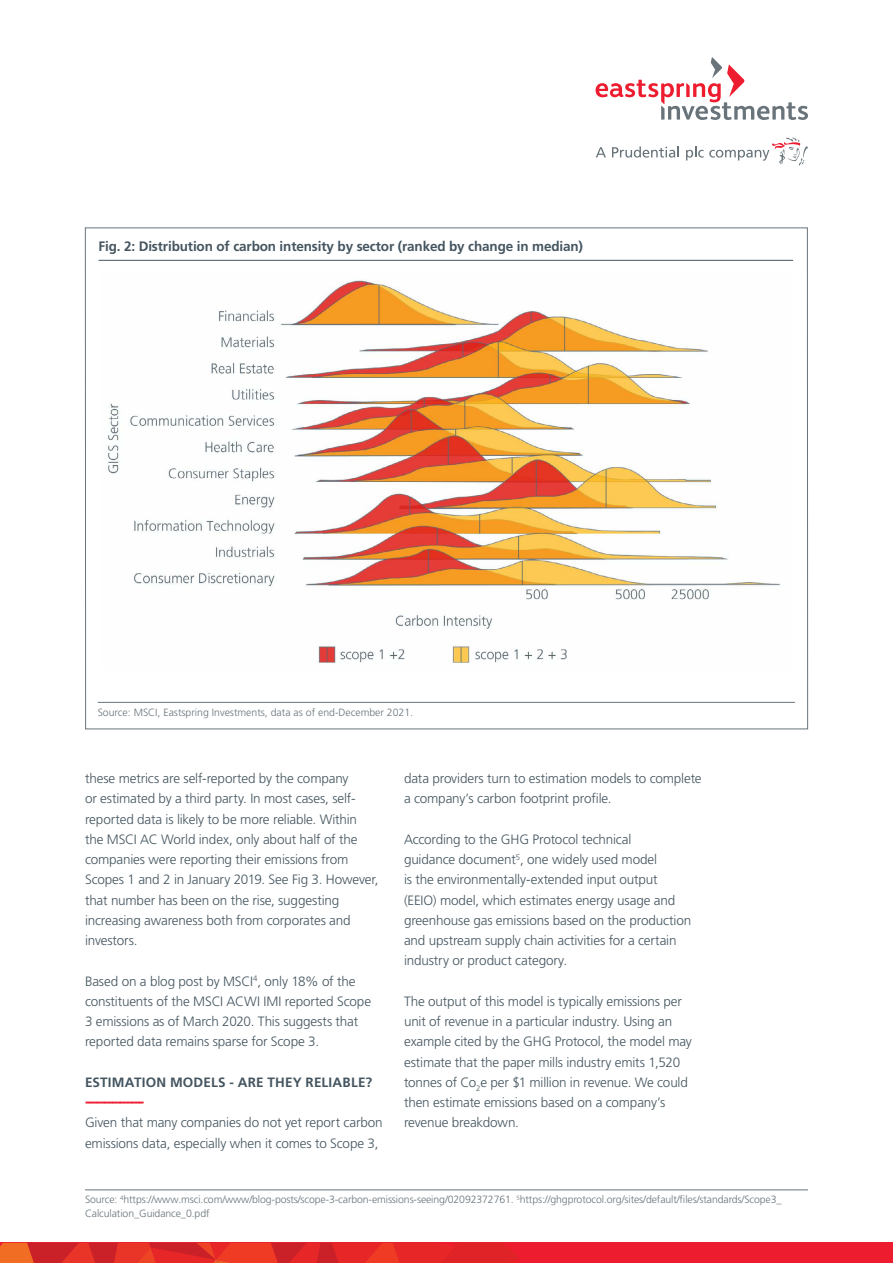
<style>
.page{position:relative;width:893px;height:1263px;background:#fff}
.page>*{position:absolute;margin:0;border:0;box-sizing:border-box;transform-origin:0 0}
.t1{font:700 16.5px "Frutiger LT Std";color:#ed1c2e}
.t2{font:700 13.65px "Frutiger LT Std";letter-spacing:-.01em;color:#455560}
.t3{font:300 13.5px/20.2px "Frutiger LT Pro";letter-spacing:-.01em;color:#455560}
.t4{font:700 13.5px "Frutiger LT Std";letter-spacing:.015em;color:#455560}
.t5{font:300 10.5px/13.5px "Frutiger LT Pro";letter-spacing:-.01em;color:#68737a}
</style>
<div class="page">
<div style="left:0;top:1243px;width:893px;height:20px;background:#ed1c2e"></div>
<svg style="left:0;top:1243px;width:519px;height:20px"></svg>
<svg style="left:596px;top:57px;width:212px;height:63px"></svg>
<svg style="left:596px;top:147px;width:10px;height:10px"></svg>
<svg style="left:612px;top:146px;width:67px;height:12px"></svg>
<svg style="left:686px;top:137px;width:122px;height:29px"></svg>
<hr style="left:99px;top:260px;width:694px;height:1px;background:#455560">
<hr style="left:98px;top:702px;width:697px;height:1px;background:#68737a">
<img style="left:108px;top:280px;width:672px;height:383px">
<hr style="left:85px;top:1189px;width:723px;height:1px;background:#68737a">
<p class="t2" style="left:99px;top:239px;width:486px">Fig. 2: Distribution of carbon intensity by sector (ranked by change in median)</p>
<p class="t5" style="left:98px;top:705px;width:317px">Source: MSCI, Eastspring Investments, data as of end-December 2021.</p>
<p class="t3" style="left:85px;top:768px;width:295px">these metrics are self-reported by the company<br>or estimated by a third party. In most cases, self&shy;reported data is likely to be more reliable. Within the MSCI AC World index, only about half of the companies were reporting their emissions from Scopes 1 and 2 in January 2019. See Fig 3. However, that number has been on the rise, suggesting increasing awareness both from corporates and investors.</p>
<p class="t3" style="left:85px;top:971px;width:288px">Based on a blog post by MSCI<sup>4</sup>, only 18% of the constituents of the MSCI ACWI IMI reported Scope 3 emissions as of March 2020. This suggests that reported data remains sparse for Scope 3.</p>
<p class="t4" style="left:85px;top:1074px;width:289px">ESTIMATION MODELS - ARE THEY RELIABLE?</p>
<p class="t1" style="left:85px;top:1092px;width:61px">---------------</p>
<p class="t3" style="left:85px;top:1113px;width:299px">Given that many companies do not yet report carbon emissions data, especially when it comes to Scope 3,</p>
<p class="t3" style="left:404px;top:768px;width:299px">data providers turn to estimation models to complete a company’s carbon footprint profile.</p>
<p class="t3" style="left:404px;top:829px;width:289px">According to the GHG Protocol technical<br>guidance document<sup>5</sup>, one widely used model<br>is the environmentally-extended input output (EEIO) model, which estimates energy usage and greenhouse gas emissions based on the production and upstream supply chain activities for a certain industry or product category.</p>
<p class="t3" style="left:404px;top:991px;width:289px">The output of this model is typically emissions per unit of revenue in a particular industry. Using an example cited by the GHG Protocol, the model may estimate that the paper mills industry emits 1,520 tonnes of Co<sub>2</sub>e per $1 million in revenue. We could then estimate emissions based on a company’s revenue breakdown.</p>
<p class="t5" style="left:85px;top:1193px;width:698px">Source: <sup>4</sup>https://www.msci.com/www/blog-posts/scope-3-carbon-emissions-seeing/02092372761. <sup>5</sup>https://ghgprotocol.org/sites/default/files/standards/Scope3_<br>Calculation_Guidance_0.pdf</p>
</div>
